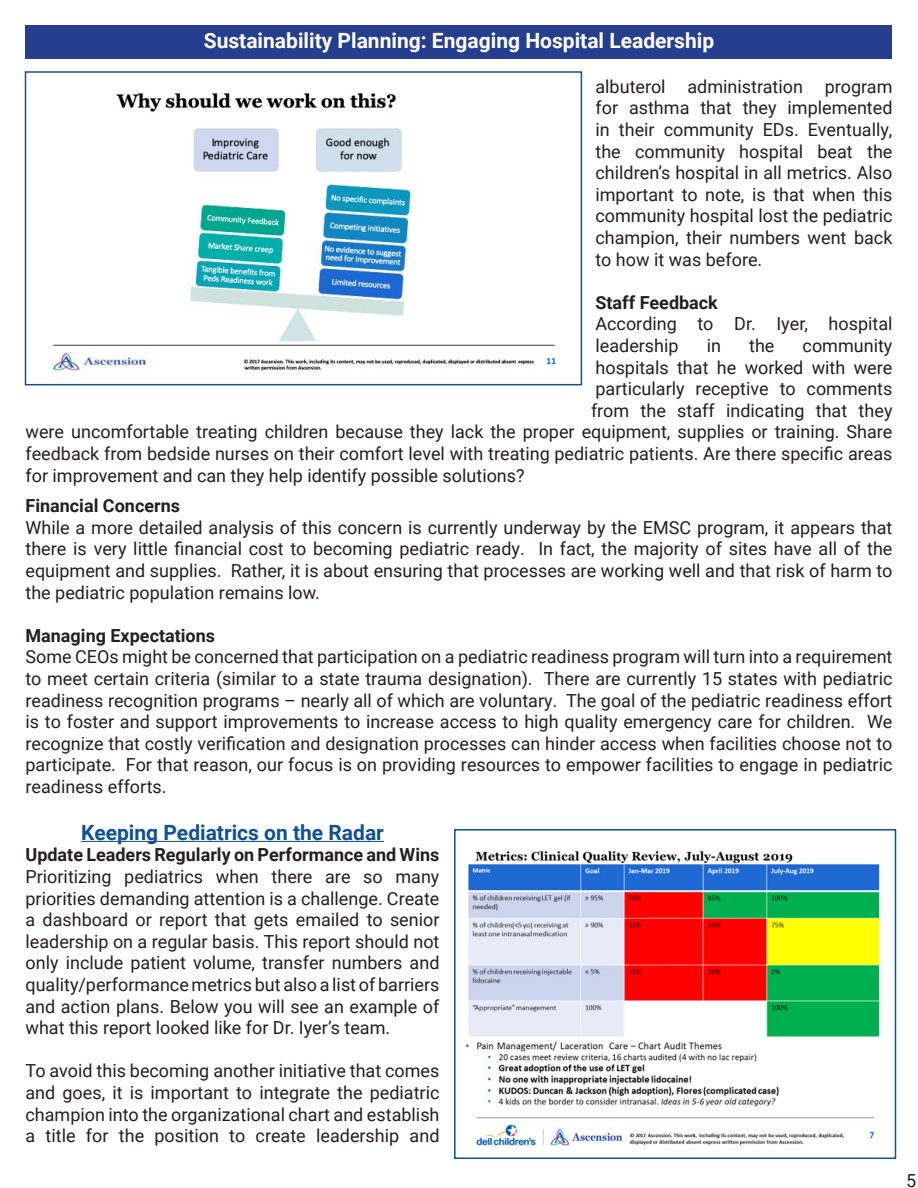
<style>
.page{position:relative;width:918px;height:1188px;background:#fff}
.page>*{position:absolute;margin:0;border:0;box-sizing:border-box;transform-origin:0 0}
.t1{font:700 21px "Roboto";color:#fff}
.t2{font:700 21px "Roboto";color:#105093}
.t3{font:18px/21.6px "Roboto";color:#231f20;text-align:justify}
.t4{font:700 18px "Roboto";color:#231f20}
</style>
<div class="page">
<hr style="left:81px;top:841px;width:303px;height:1px;background:#105093">
<div style="left:26px;top:26px;width:866px;height:33px;background:#253f8e"></div>
<img style="left:51px;top:92px;width:506px;height:279px">
<div style="left:25px;top:71px;width:557px;height:314px;border:2px solid #105093"></div>
<img style="left:466px;top:851px;width:414px;height:295px">
<div style="left:454px;top:829px;width:442px;height:330px;border:2px solid #105093"></div>
<p class="t1" style="left:204px;top:25px;width:512px">Sustainability Planning: Engaging Hospital Leadership</p>
<p class="t3" style="left:596px;top:75px;width:299px">albuterol administration program for asthma that they implemented in their community EDs. Eventually, the community hospital beat the children’s hospital in all metrics. Also important to note, is that when this community hospital lost the pediatric champion, their numbers went back to how it was before.</p>
<p class="t4" style="left:596px;top:290px;width:124px">Staff Feedback</p>
<p class="t3" style="left:596px;top:313px;width:299px">According to Dr. Iyer, hospital leadership</p>
<p class="t3" style="left:707px;top:334px;width:16px">in</p>
<p class="t3" style="left:749px;top:334px;width:27px">the</p>
<p class="t3" style="left:803px;top:334px;width:91px">community</p>
<p class="t3" style="left:596px;top:356px;width:298px">hospitals that he worked with were</p>
<p class="t3" style="left:596px;top:377px;width:298px">particularly receptive to comments</p>
<p class="t3" style="left:591px;top:399px;width:303px">from the staff indicating that they</p>
<p class="t3" style="left:26px;top:421px;width:868px">were uncomfortable treating children because they lack the proper equipment, supplies or training. Share</p>
<p class="t3" style="left:26px;top:442px;width:869px">feedback from bedside nurses on their comfort level with treating pediatric patients. Are there specific areas</p>
<p class="t3" style="left:26px;top:464px;width:501px">for improvement and can they help identify possible solutions?</p>
<p class="t4" style="left:26px;top:493px;width:156px">Financial Concerns</p>
<p class="t3" style="left:26px;top:516px;width:869px">While a more detailed analysis of this concern is currently underway by the EMSC program, it appears that there is very little financial cost to becoming pediatric ready. In fact, the majority of sites have all of the equipment and supplies. Rather, it is about ensuring that processes are working well and that risk of harm to the pediatric population remains low.</p>
<p class="t4" style="left:26px;top:623px;width:191px">Managing Expectations</p>
<p class="t3" style="left:26px;top:646px;width:869px">Some CEOs might be concerned that participation on a pediatric readiness program will turn into a requirement to meet certain criteria (similar to a state trauma designation). There are currently 15 states with pediatric readiness recognition programs – nearly all of which are voluntary. The goal of the pediatric readiness effort is to foster and support improvements to increase access to high quality emergency care for children. We recognize that costly verification and designation processes can hinder access when facilities choose not to participate. For that reason, our focus is on providing resources to empower facilities to engage in pediatric readiness efforts.</p>
<p class="t2" style="left:81px;top:818px;width:304px">Keeping Pediatrics on the Radar</p>
<p class="t4" style="left:26px;top:842px;width:415px">Update Leaders Regularly on Performance and Wins</p>
<p class="t3" style="left:26px;top:865px;width:416px">Prioritizing pediatrics when there are so many priorities demanding attention is a challenge. Create a dashboard or report that gets emailed to senior leadership on a regular basis. This report should not only include patient volume, transfer numbers and quality/performance metrics but also a list of barriers and action plans. Below you will see an example of what this report looked like for Dr. Iyer’s team.</p>
<p class="t3" style="left:26px;top:1060px;width:416px">To avoid this becoming another initiative that comes and goes, it is important to integrate the pediatric champion into the organizational chart and establish a title for the position to create leadership and</p>
<p class="t3" style="left:906px;top:1169px;width:12px">5</p>
</div>
